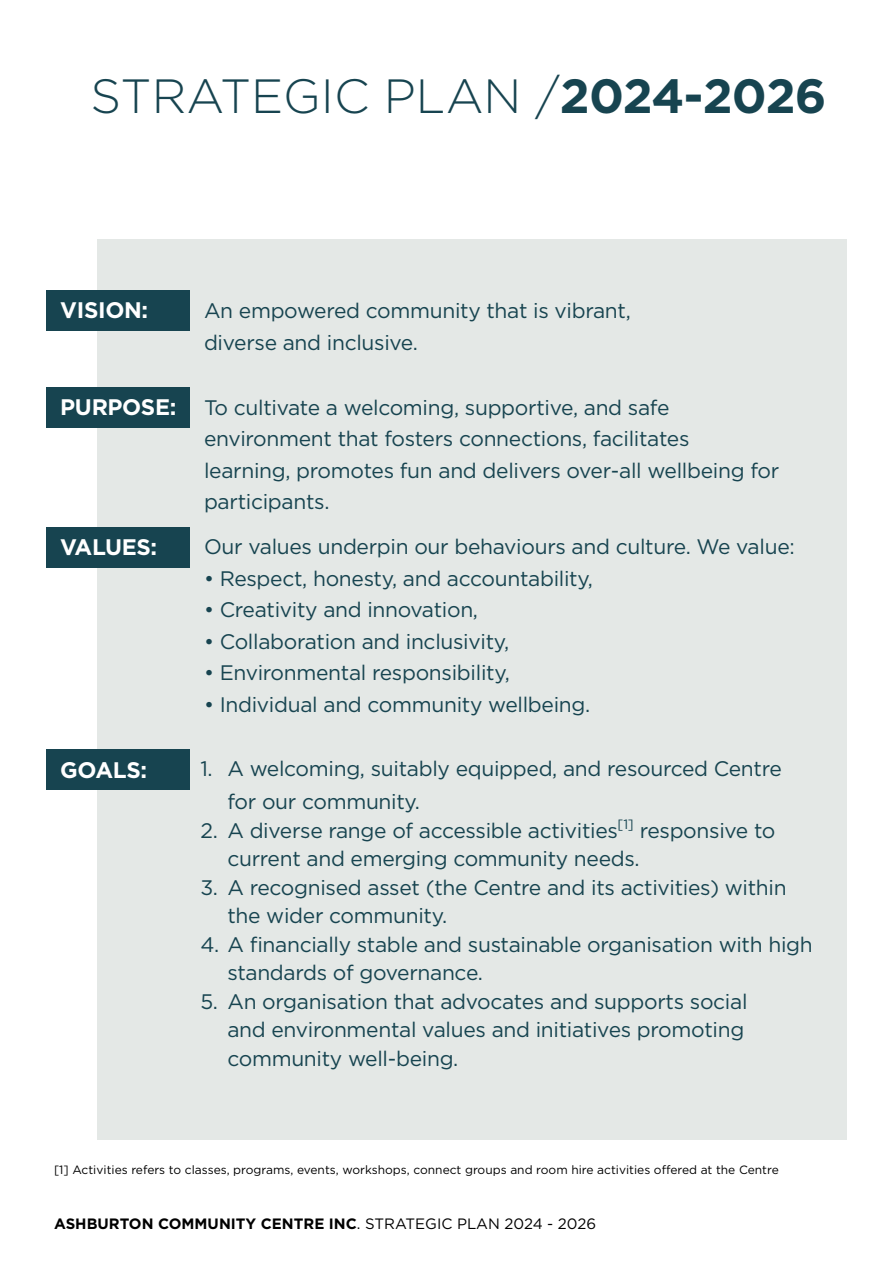
<style>
.page{position:relative;width:893px;height:1263px;background:#fff}
.page>*{position:absolute;margin:0;border:0;box-sizing:border-box;transform-origin:0 0}
.t1{font:300 48px "Gotham";color:#174450}
.t2{font:700 22.5px "Gotham";letter-spacing:-.015em;color:#fff}
.t3{font:21px/28.5px "Gotham";letter-spacing:-.015em;color:#174450}
.t4{font:700 15px "Gotham";color:#000}
.t5{font:12px "Gotham";color:#000}
.s1{font-weight:700}
.s2{font-weight:700;font-size:22.5px;color:#fff}
.s3{font-weight:400}
</style>
<div class="page">
<div style="left:97px;top:240px;width:749px;height:900px;background:#e4e8e6"></div>
<div style="left:46px;top:290px;width:144px;height:40px;background:#174450"></div>
<div style="left:46px;top:387px;width:144px;height:41px;background:#174450"></div>
<div style="left:46px;top:527px;width:144px;height:41px;background:#174450"></div>
<div style="left:46px;top:749px;width:144px;height:41px;background:#174450"></div>
<h1 class="t1" style="left:91px;top:66px;width:737px">STRATEGIC PLAN /<span class="s1">2024-2026</span></h1>
<p class="t2" style="left:60px;top:295px;width:89px">VISION:</p>
<p class="t3" style="left:204px;top:294px;width:428px;line-height:31.5px">An empowered community that is vibrant, diverse and inclusive.</p>
<p class="t3" style="left:204px;top:391px;width:577px;line-height:31.5px;text-indent:-144px"><span class="s2">PURPOSE:</span> To cultivate a welcoming, supportive, and safe environment that fosters connections, facilitates learning, promotes fun and delivers over-all wellbeing for participants.</p>
<p class="t2" style="left:60px;top:533px;width:98px">VALUES:</p>
<p class="t3" style="left:204px;top:532px;width:592px">Our values underpin our behaviours and culture. We value:</p>
<p class="t3" style="left:204px;top:564px;width:390px">• Respect, honesty, and accountability,</p>
<p class="t3" style="left:204px;top:595px;width:276px">• Creativity and innovation,</p>
<p class="t3" style="left:204px;top:627px;width:307px">• Collaboration and inclusivity,</p>
<p class="t3" style="left:204px;top:658px;width:307px">• Environmental responsibility,</p>
<p class="t3" style="left:204px;top:690px;width:388px">• Individual and community wellbeing.</p>
<p class="t2" style="left:60px;top:755px;width:88px">GOALS:</p>
<p class="t3" style="left:227px;top:752px;width:556px;line-height:33px;text-indent:-27px">1. A welcoming, suitably equipped, and resourced Centre for our community.</p>
<p class="t3" style="left:227px;top:816px;width:549px;text-indent:-27px">2. A diverse range of accessible activities<sup>[1]</sup> responsive to current and emerging community needs.</p>
<p class="t3" style="left:227px;top:873px;width:561px;text-indent:-27px">3. A recognised asset (the Centre and its activities) within the wider community.</p>
<p class="t3" style="left:227px;top:930px;width:587px;text-indent:-27px">4. A financially stable and sustainable organisation with high standards of governance.</p>
<p class="t3" style="left:227px;top:987px;width:522px;text-indent:-27px">5. An organisation that advocates and supports social and environmental values and initiatives promoting community well-being.</p>
<p class="t5" style="left:54px;top:1162px;width:726px">[1] Activities refers to classes, programs, events, workshops, connect groups and room hire activities offered at the Centre</p>
<p class="t4" style="left:54px;top:1213px;width:544px">ASHBURTON COMMUNITY CENTRE INC<span class="s3">. STRATEGIC PLAN 2024 - 2026</span></p>
</div>
